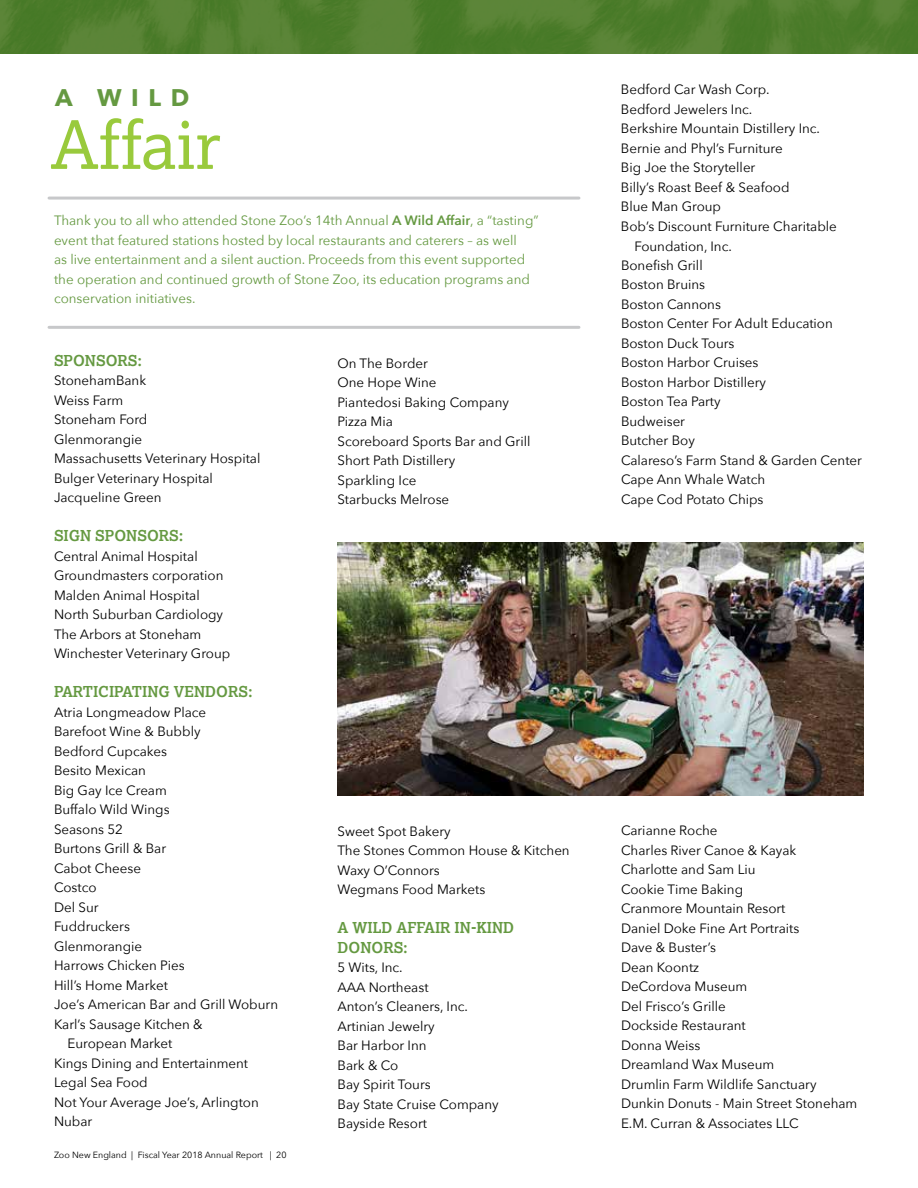
<style>
.page{position:relative;width:918px;height:1188px;background:#fff}
.page>*{position:absolute;margin:0;border:0;box-sizing:border-box;transform-origin:0 0}
.t1{font:66px "Lexia";color:#99ca3c}
.t2{font:700 24px "Avenir Next";color:#659941}
.t3{font:700 15px/19.5px "Lexia";color:#659941}
.t4{font:13.5px/19.5px "Avenir Next";color:#000}
.t5{font:13.5px/19.5px "Avenir Next";color:#659941}
.t6{font:9px "Avenir Next";color:#000}
.s1{font-weight:600}
</style>
<div class="page">
<hr style="left:49px;top:197px;width:530px;height:3px;background:#c7c8ca">
<hr style="left:49px;top:326px;width:530px;height:3px;background:#c7c8ca">
<div style="left:0;top:0;width:918px;height:54px;background:linear-gradient(to right,#538030,#4f7d2d)"></div>
<img style="left:338px;top:542px;width:526px;height:253px">
<h2 class="t2" style="left:55px;top:77px;width:136px">A WILD</h2>
<h1 class="t1" style="left:50px;top:103px;width:172px">Affair</h1>
<p class="t5" style="left:54px;top:210px;width:486px">Thank you to all who attended Stone Zoo’s 14th Annual <span class="s1">A Wild Affair</span>, a “tasting” event that featured stations hosted by local restaurants and caterers – as well<br>as live entertainment and a silent auction. Proceeds from this event supported the operation and continued growth of Stone Zoo, its education programs and conservation initiatives.</p>
<p class="t3" style="left:54px;top:350px;width:90px">SPONSORS:</p>
<p class="t4" style="left:54px;top:370px;width:208px">StonehamBank<br>Weiss Farm<br>Stoneham Ford<br>Glenmorangie<br>Massachusetts Veterinary Hospital<br>Bulger Veterinary Hospital<br>Jacqueline Green</p>
<p class="t3" style="left:54px;top:526px;width:131px">SIGN SPONSORS:</p>
<p class="t4" style="left:54px;top:546px;width:178px">Central Animal Hospital<br>Groundmasters corporation<br>Malden Animal Hospital<br>North Suburban Cardiology<br>The Arbors at Stoneham<br>Winchester Veterinary Group</p>
<p class="t3" style="left:54px;top:682px;width:200px">PARTICIPATING VENDORS:</p>
<p class="t4" style="left:54px;top:702px;width:154px">Atria Longmeadow Place</p>
<p class="t4" style="left:54px;top:721px;width:148px">Barefoot Wine &amp; Bubbly</p>
<p class="t4" style="left:54px;top:741px;width:115px">Bedford Cupcakes</p>
<p class="t4" style="left:54px;top:760px;width:93px">Besito Mexican</p>
<p class="t4" style="left:54px;top:780px;width:114px">Big Gay Ice Cream</p>
<p class="t4" style="left:54px;top:799px;width:117px">Buffalo Wild Wings</p>
<p class="t4" style="left:54px;top:819px;width:70px">Seasons 52</p>
<p class="t4" style="left:54px;top:838px;width:114px">Burtons Grill &amp; Bar</p>
<p class="t4" style="left:54px;top:858px;width:89px">Cabot Cheese</p>
<p class="t4" style="left:54px;top:877px;width:44px">Costco</p>
<p class="t4" style="left:54px;top:897px;width:46px">Del Sur</p>
<p class="t4" style="left:54px;top:916px;width:77px">Fuddruckers</p>
<p class="t4" style="left:54px;top:936px;width:90px">Glenmorangie</p>
<p class="t4" style="left:54px;top:955px;width:132px">Harrows Chicken Pies</p>
<p class="t4" style="left:54px;top:975px;width:116px">Hill’s Home Market</p>
<p class="t4" style="left:54px;top:994px;width:226px">Joe’s American Bar and Grill Woburn</p>
<p class="t4" style="left:54px;top:1013px;width:150px">Karl’s Sausage Kitchen &amp;</p>
<p class="t4" style="left:67px;top:1033px;width:106px">European Market</p>
<p class="t4" style="left:54px;top:1053px;width:196px">Kings Dining and Entertainment</p>
<p class="t4" style="left:54px;top:1072px;width:95px">Legal Sea Food</p>
<p class="t4" style="left:54px;top:1092px;width:206px">Not Your Average Joe’s, Arlington</p>
<p class="t4" style="left:54px;top:1111px;width:40px">Nubar</p>
<p class="t6" style="left:54px;top:1147px;width:234px">Zoo New England | Fiscal Year 2018 Annual Report | 20</p>
<p class="t4" style="left:337px;top:353px;width:195px">On The Border<br>One Hope Wine<br>Piantedosi Baking Company<br>Pizza Mia<br>Scoreboard Sports Bar and Grill<br>Short Path Distillery<br>Sparkling Ice<br>Starbucks Melrose</p>
<p class="t4" style="left:337px;top:821px;width:234px">Sweet Spot Bakery<br>The Stones Common House &amp; Kitchen<br>Waxy O’Connors<br>Wegmans Food Markets</p>
<p class="t3" style="left:338px;top:918px;width:178px">A WILD AFFAIR IN-KIND<br>DONORS:</p>
<p class="t4" style="left:338px;top:957px;width:163px">5 Wits, Inc.<br>AAA Northeast<br>Anton’s Cleaners, Inc.<br>Artinian Jewelry<br>Bar Harbor Inn<br>Bark &amp; Co<br>Bay Spirit Tours<br>Bay State Cruise Company<br>Bayside Resort</p>
<p class="t4" style="left:621px;top:79px;width:150px">Bedford Car Wash Corp.</p>
<p class="t4" style="left:621px;top:99px;width:133px">Bedford Jewelers Inc.</p>
<p class="t4" style="left:621px;top:118px;width:201px">Berkshire Mountain Distillery Inc.</p>
<p class="t4" style="left:621px;top:138px;width:163px">Bernie and Phyl’s Furniture</p>
<p class="t4" style="left:621px;top:157px;width:136px">Big Joe the Storyteller</p>
<p class="t4" style="left:621px;top:177px;width:170px">Billy’s Roast Beef &amp; Seafood</p>
<p class="t4" style="left:621px;top:196px;width:102px">Blue Man Group</p>
<p class="t4" style="left:621px;top:216px;width:217px">Bob’s Discount Furniture Charitable</p>
<p class="t4" style="left:634px;top:235px;width:99px">Foundation, Inc.</p>
<p class="t4" style="left:621px;top:255px;width:83px">Bonefish Grill</p>
<p class="t4" style="left:621px;top:274px;width:86px">Boston Bruins</p>
<p class="t4" style="left:621px;top:294px;width:102px">Boston Cannons</p>
<p class="t4" style="left:621px;top:313px;width:213px">Boston Center For Adult Education</p>
<p class="t4" style="left:621px;top:333px;width:115px">Boston Duck Tours</p>
<p class="t4" style="left:621px;top:352px;width:139px">Boston Harbor Cruises</p>
<p class="t4" style="left:621px;top:372px;width:147px">Boston Harbor Distillery</p>
<p class="t4" style="left:621px;top:391px;width:101px">Boston Tea Party</p>
<p class="t4" style="left:621px;top:411px;width:66px">Budweiser</p>
<p class="t4" style="left:621px;top:430px;width:75px">Butcher Boy</p>
<p class="t4" style="left:621px;top:450px;width:243px">Calareso’s Farm Stand &amp; Garden Center</p>
<p class="t4" style="left:621px;top:469px;width:146px">Cape Ann Whale Watch</p>
<p class="t4" style="left:621px;top:489px;width:144px">Cape Cod Potato Chips</p>
<p class="t4" style="left:621px;top:820px;width:238px">Carianne Roche<br>Charles River Canoe &amp; Kayak<br>Charlotte and Sam Liu<br>Cookie Time Baking<br>Cranmore Mountain Resort<br>Daniel Doke Fine Art Portraits<br>Dave &amp; Buster’s<br>Dean Koontz<br>DeCordova Museum<br>Del Frisco’s Grille<br>Dockside Restaurant<br>Donna Weiss<br>Dreamland Wax Museum<br>Drumlin Farm Wildlife Sanctuary<br>Dunkin Donuts - Main Street Stoneham<br>E.M. Curran &amp; Associates LLC</p>
</div>
